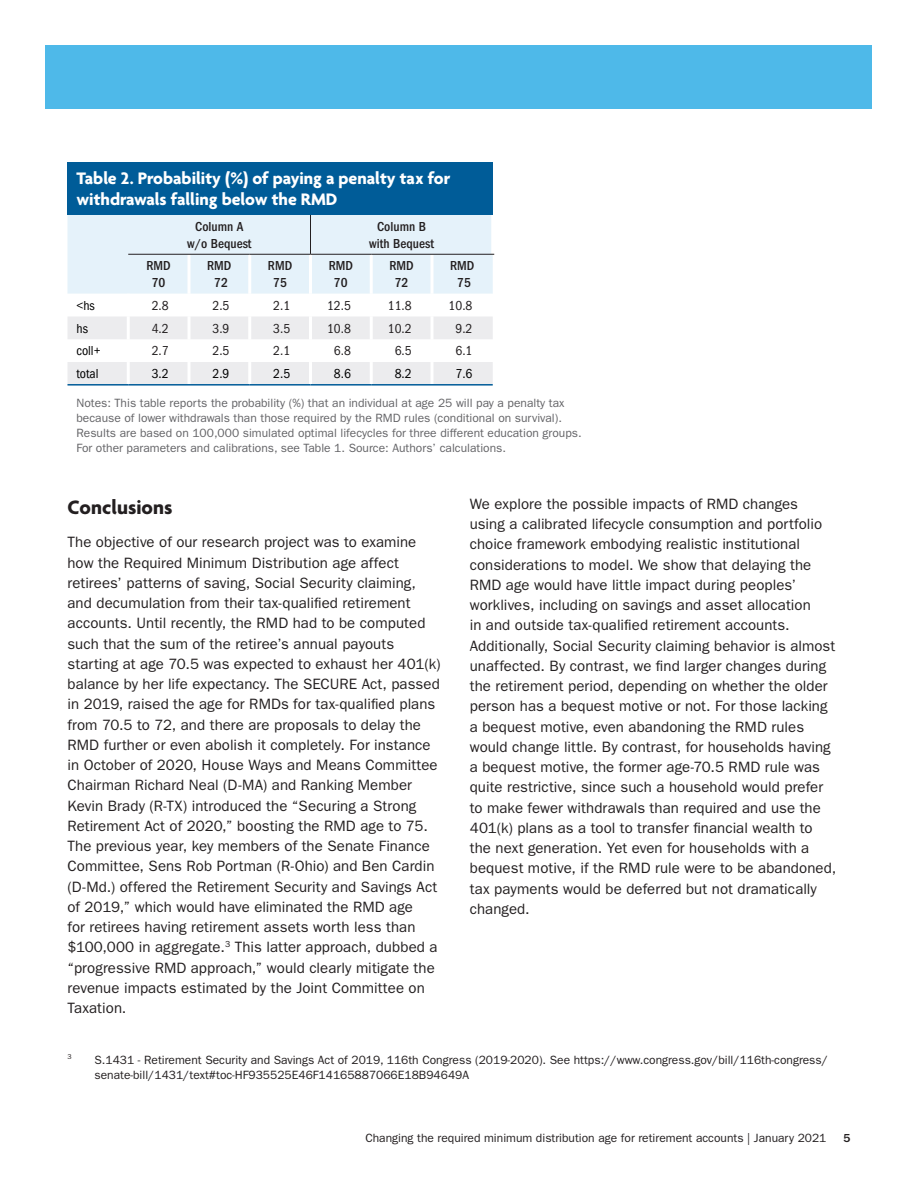
<style>
.page{position:relative;width:918px;height:1188px;background:#fff}
.page>*{position:absolute;margin:0;border:0;box-sizing:border-box;transform-origin:0 0}
._5B_Page_Subtitle__A{font:700 21px "Agenda";color:#231f20}
._12B_Table_Header_Re{font:700 18px/21px "Agenda";color:#fff}
._7A_Body_Text__FG_10{font:15px/20.2px "ITC Franklin Gothic Std";letter-spacing:.005em;color:#231f20}
._12C_Table_Section_C{font:500 condensed 13.5px/16.5px "ITC Franklin Gothic Std";color:#231f20;text-align:center}
._12D_Table_Body__FGC{font:condensed 13.5px "ITC Franklin Gothic Std";color:#231f20}
._12D_Table_Body__FGC-2{font:condensed 13.5px "ITC Franklin Gothic Std";color:#000}
._12E_Table_Footnote{font:12px/15px "ITC Franklin Gothic Std";color:#636366}
._19A_Footnote__FG_8{font:12px/15px "ITC Franklin Gothic Std";color:#231f20}
.t1{font:500 12px "ITC Franklin Gothic Std";color:#231f20}
._19A_Footnote__FG_8-2{font:7.05px "ITC Franklin Gothic Std";color:#231f20}
</style>
<div class="page">
<div style="left:46px;top:46px;width:826px;height:63px;background:#4eb9e9"></div>
<div style="left:68px;top:162px;width:425px;height:53px;background:#005c98"></div>
<svg style="left:68px;top:215px;width:425px;height:169px"></svg>
<hr style="left:491px;top:215px;width:3px;height:39px;background:#fff">
<hr style="left:188px;top:255px;width:2px;height:39px;background:#fff">
<hr style="left:248px;top:255px;width:3px;height:39px;background:#fff">
<hr style="left:309px;top:255px;width:3px;height:39px;background:#fff">
<hr style="left:370px;top:255px;width:3px;height:39px;background:#fff">
<hr style="left:430px;top:255px;width:4px;height:39px;background:#f8fbfd">
<hr style="left:127px;top:294px;width:3px;height:23px;background:#fff">
<hr style="left:188px;top:294px;width:2px;height:23px;background:#fff">
<hr style="left:248px;top:294px;width:3px;height:23px;background:#fff">
<hr style="left:309px;top:294px;width:3px;height:23px;background:#fff">
<hr style="left:370px;top:294px;width:3px;height:23px;background:#fff">
<hr style="left:430px;top:294px;width:4px;height:23px;background:#fff">
<hr style="left:127px;top:317px;width:3px;height:22px;background:#fff">
<hr style="left:188px;top:317px;width:2px;height:22px;background:#fff">
<hr style="left:248px;top:317px;width:3px;height:22px;background:#fff">
<hr style="left:309px;top:317px;width:3px;height:22px;background:#fff">
<hr style="left:370px;top:317px;width:3px;height:22px;background:#fff">
<hr style="left:430px;top:317px;width:4px;height:22px;background:#fff">
<hr style="left:127px;top:339px;width:3px;height:23px;background:#fff">
<hr style="left:188px;top:339px;width:2px;height:23px;background:#fff">
<hr style="left:248px;top:339px;width:3px;height:23px;background:#fff">
<hr style="left:309px;top:339px;width:3px;height:23px;background:#fff">
<hr style="left:370px;top:339px;width:3px;height:23px;background:#fff">
<hr style="left:430px;top:339px;width:4px;height:23px;background:#fff">
<hr style="left:127px;top:362px;width:3px;height:22px;background:#fff">
<hr style="left:188px;top:362px;width:2px;height:22px;background:#fff">
<hr style="left:248px;top:362px;width:3px;height:22px;background:#fff">
<hr style="left:309px;top:362px;width:3px;height:22px;background:#fff">
<hr style="left:370px;top:362px;width:3px;height:22px;background:#fff">
<hr style="left:430px;top:362px;width:4px;height:22px;background:#fff">
<hr style="left:128px;top:254px;width:61px;height:1px;background:#231f20">
<hr style="left:189px;top:254px;width:61px;height:1px;background:#231f20">
<hr style="left:250px;top:254px;width:60px;height:1px;background:#231f20">
<hr style="left:310px;top:254px;width:61px;height:1px;background:#231f20">
<hr style="left:371px;top:254px;width:61px;height:1px;background:#231f20">
<hr style="left:432px;top:254px;width:62px;height:1px;background:#231f20">
<hr style="left:310px;top:215px;width:1px;height:39px;background:#231f20">
<hr style="left:68px;top:384px;width:60px;height:2px;background:#005c98">
<hr style="left:128px;top:384px;width:61px;height:2px;background:#005c98">
<hr style="left:189px;top:384px;width:61px;height:2px;background:#005c98">
<hr style="left:250px;top:384px;width:60px;height:2px;background:#005c98">
<hr style="left:310px;top:384px;width:61px;height:2px;background:#005c98">
<hr style="left:371px;top:384px;width:61px;height:2px;background:#005c98">
<hr style="left:432px;top:384px;width:61px;height:2px;background:#005c98">
<p class="_12B_Table_Header_Re" style="left:76px;top:169px;width:375px">Table 2. Probability (%) of paying a penalty tax for withdrawals falling below the RMD</p>
<p class="_12C_Table_Section_C" style="left:195px;top:218px;width:50px">Column A</p>
<p class="_12C_Table_Section_C" style="left:187px;top:235px;width:66px">w/o Bequest</p>
<p class="_12C_Table_Section_C" style="left:377px;top:218px;width:50px">Column B</p>
<p class="_12C_Table_Section_C" style="left:369px;top:235px;width:66px">with Bequest</p>
<p class="_12C_Table_Section_C" style="left:146px;top:258px;width:26px">RMD<br>70</p>
<p class="_12C_Table_Section_C" style="left:207px;top:258px;width:26px">RMD<br>72</p>
<p class="_12C_Table_Section_C" style="left:268px;top:258px;width:26px">RMD<br>75</p>
<p class="_12C_Table_Section_C" style="left:329px;top:258px;width:26px">RMD<br>70</p>
<p class="_12C_Table_Section_C" style="left:389px;top:258px;width:26px">RMD<br>72</p>
<p class="_12C_Table_Section_C" style="left:450px;top:258px;width:26px">RMD<br>75</p>
<p class="_12D_Table_Body__FGC-2" style="left:76px;top:298px;width:20px">&lt;hs</p>
<p class="_12D_Table_Body__FGC" style="left:152px;top:298px;width:19px">2.8</p>
<p class="_12D_Table_Body__FGC" style="left:212px;top:298px;width:19px">2.5</p>
<p class="_12D_Table_Body__FGC" style="left:273px;top:298px;width:19px">2.1</p>
<p class="_12D_Table_Body__FGC" style="left:327px;top:298px;width:25px">12.5</p>
<p class="_12D_Table_Body__FGC" style="left:388px;top:298px;width:25px">11.8</p>
<p class="_12D_Table_Body__FGC" style="left:449px;top:298px;width:25px">10.8</p>
<p class="_12D_Table_Body__FGC-2" style="left:76px;top:320px;width:13px">hs</p>
<p class="_12D_Table_Body__FGC" style="left:152px;top:320px;width:19px">4.2</p>
<p class="_12D_Table_Body__FGC" style="left:212px;top:320px;width:19px">3.9</p>
<p class="_12D_Table_Body__FGC" style="left:273px;top:320px;width:19px">3.5</p>
<p class="_12D_Table_Body__FGC" style="left:327px;top:320px;width:25px">10.8</p>
<p class="_12D_Table_Body__FGC" style="left:388px;top:320px;width:25px">10.2</p>
<p class="_12D_Table_Body__FGC" style="left:455px;top:320px;width:19px">9.2</p>
<p class="_12D_Table_Body__FGC-2" style="left:76px;top:343px;width:26px">coll+</p>
<p class="_12D_Table_Body__FGC" style="left:152px;top:343px;width:19px">2.7</p>
<p class="_12D_Table_Body__FGC" style="left:212px;top:343px;width:19px">2.5</p>
<p class="_12D_Table_Body__FGC" style="left:273px;top:343px;width:19px">2.1</p>
<p class="_12D_Table_Body__FGC" style="left:334px;top:343px;width:19px">6.8</p>
<p class="_12D_Table_Body__FGC" style="left:395px;top:343px;width:19px">6.5</p>
<p class="_12D_Table_Body__FGC" style="left:455px;top:343px;width:19px">6.1</p>
<p class="_12D_Table_Body__FGC-2" style="left:76px;top:366px;width:24px">total</p>
<p class="_12D_Table_Body__FGC-2" style="left:152px;top:366px;width:19px">3.2</p>
<p class="_12D_Table_Body__FGC-2" style="left:212px;top:366px;width:19px">2.9</p>
<p class="_12D_Table_Body__FGC-2" style="left:273px;top:366px;width:19px">2.5</p>
<p class="_12D_Table_Body__FGC-2" style="left:334px;top:366px;width:19px">8.6</p>
<p class="_12D_Table_Body__FGC-2" style="left:395px;top:366px;width:19px">8.2</p>
<p class="_12D_Table_Body__FGC-2" style="left:455px;top:366px;width:19px">7.6</p>
<p class="_12E_Table_Footnote" style="left:76px;top:396px;width:507px">Notes: This table reports the probability (%) that an individual at age 25 will pay a penalty tax because of lower withdrawals than those required by the RMD rules (conditional on survival).<br>Results are based on 100,000 simulated optimal lifecycles for three different education groups.<br>For other parameters and calibrations, see Table 1. Source: Authors’ calculations.</p>
<p class="_5B_Page_Subtitle__A" style="left:68px;top:496px;width:107px">Conclusions</p>
<p class="_7A_Body_Text__FG_10" style="left:68px;top:532px;width:375px">The objective of our research project was to examine how the Required Minimum Distribution age affect retirees’ patterns of saving, Social Security claiming, and decumulation from their tax-qualified retirement accounts. Until recently, the RMD had to be computed such that the sum of the retiree’s annual payouts starting at age 70.5 was expected to exhaust her 401(k) balance by her life expectancy. The SECURE Act, passed in 2019, raised the age for RMDs for tax-qualified plans from 70.5 to 72, and there are proposals to delay the RMD further or even abolish it completely. For instance in October of 2020, House Ways and Means Committee Chairman Richard Neal (D-MA) and Ranking Member Kevin Brady (R-TX) introduced the “Securing a Strong Retirement Act of 2020,” boosting the RMD age to 75.<br>The previous year, key members of the Senate Finance Committee, Sens Rob Portman (R-Ohio) and Ben Cardin (D-Md.) offered the Retirement Security and Savings Act of 2019,” which would have eliminated the RMD age<br>for retirees having retirement assets worth less than $100,000 in aggregate.<sup>3</sup> This latter approach, dubbed a “progressive RMD approach,” would clearly mitigate the revenue impacts estimated by the Joint Committee on Taxation.</p>
<p class="_7A_Body_Text__FG_10" style="left:470px;top:494px;width:368px">We explore the possible impacts of RMD changes using a calibrated lifecycle consumption and portfolio choice framework embodying realistic institutional considerations to model. We show that delaying the RMD age would have little impact during peoples’ worklives, including on savings and asset allocation<br>in and outside tax-qualified retirement accounts.<br>Additionally, Social Security claiming behavior is almost unaffected. By contrast, we find larger changes during the retirement period, depending on whether the older person has a bequest motive or not. For those lacking a bequest motive, even abandoning the RMD rules would change little. By contrast, for households having a bequest motive, the former age-70.5 RMD rule was quite restrictive, since such a household would prefer to make fewer withdrawals than required and use the 401(k) plans as a tool to transfer financial wealth to the next generation. Yet even for households with a bequest motive, if the RMD rule were to be abandoned, tax payments would be deferred but not dramatically changed.</p>
<p class="_19A_Footnote__FG_8-2" style="left:68px;top:1052px;width:6px">3</p>
<p class="_19A_Footnote__FG_8" style="left:94px;top:1053px;width:735px">S.1431 - Retirement Security and Savings Act of 2019, 116th Congress (2019-2020). See https://www.congress.gov/bill/116th-congress/ senate-bill/1431/text#toc-HF935525E46F14165887066E18B94649A</p>
<p class="_19A_Footnote__FG_8" style="left:365px;top:1131px;width:463px">Changing the required minimum distribution age for retirement accounts | January 2021</p>
<p class="t1" style="left:843px;top:1131px;width:9px">5</p>
</div>
